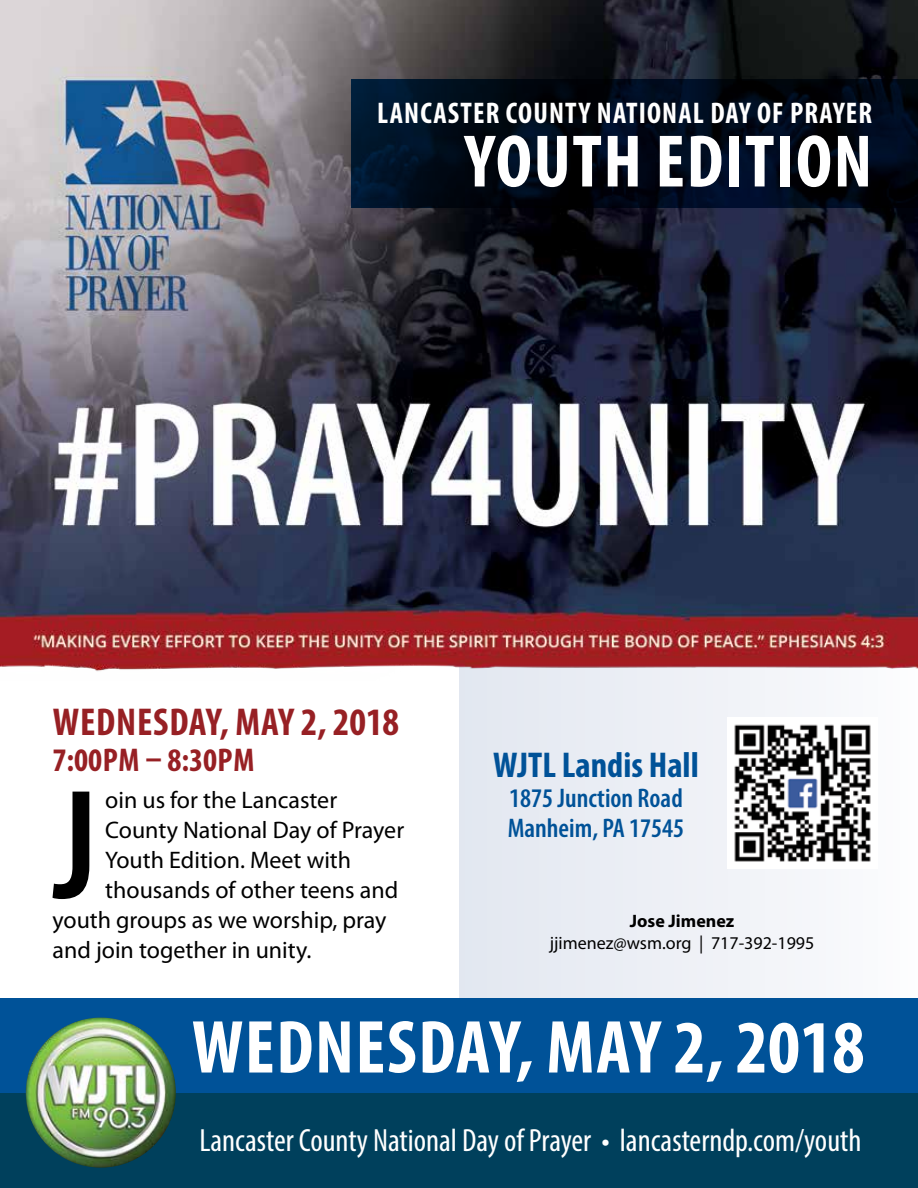
<style>
.page{position:relative;width:918px;height:1188px;background:#fff}
.page>*{position:absolute;margin:0;border:0;box-sizing:border-box;transform-origin:0 0}
.t1{font:600 condensed 157.5px "Myriad Pro";color:#000}
.t2{font:700 condensed 75.75px "Myriad Pro";letter-spacing:.02em;color:#fff}
.t3{font:700 condensed 75px "Myriad Pro";letter-spacing:.02em;color:#fff}
.t4{font:700 condensed 39px "Myriad Pro";letter-spacing:.02em;color:#972024}
.t5{font:700 condensed 36px "Myriad Pro";color:#005298}
.t6{font:700 condensed 33px "Myriad Pro";letter-spacing:.01em;color:#972024}
.t7{font:condensed 32.25px "Myriad Pro";color:#fff}
.t8{font:700 condensed 30px "Myriad Pro";letter-spacing:.04em;color:#fff}
.t9{font:600 condensed 27px/30px "Myriad Pro";color:#005298}
.t10{font:24px "Myriad Pro";color:#000}
.t11{font:18px "Myriad Pro";color:#000}
.t12{font:700 18px "Myriad Pro";color:#000}
</style>
<div class="page">
<div style="left:459px;top:632px;width:459px;height:378px;background:linear-gradient(to right,#e0e6ef,#f9fafc)"></div>
<div style="left:0;top:999px;width:918px;height:102px;background:#005298"></div>
<img style="left:0;top:0;width:918px;height:680px">
<div style="left:0;top:1094px;width:918px;height:94px;background:#00405c"></div>
<img style="left:26px;top:1018px;width:150px;height:150px;border-radius:75px">
<svg style="left:351px;top:79px;width:567px;height:128px;background:#000a19"></svg>
<img style="left:727px;top:718px;width:151px;height:150px">
<p class="t8" style="left:377px;top:94px;width:497px">LANCASTER COUNTY NATIONAL DAY OF PRAYER</p>
<h3 class="t3" style="left:465px;top:115px;width:409px">YOUTH EDITION</h3>
<h3 class="t4" style="left:53px;top:698px;width:348px">WEDNESDAY, MAY 2, 2018</h3>
<h3 class="t6" style="left:52px;top:739px;width:203px">7:00PM – 8:30PM</h3>
<h1 class="t1" style="left:53px;top:748px;width:46px">J</h1>
<p class="t10" style="left:105px;top:785px;width:233px">oin us for the Lancaster</p>
<p class="t10" style="left:105px;top:815px;width:300px">County National Day of Prayer</p>
<p class="t10" style="left:105px;top:845px;width:247px">Youth Edition. Meet with</p>
<p class="t10" style="left:105px;top:875px;width:295px">thousands of other teens and</p>
<p class="t10" style="left:52px;top:905px;width:336px">youth groups as we worship, pray</p>
<p class="t10" style="left:52px;top:935px;width:260px">and join together in unity.</p>
<h3 class="t5" style="left:493px;top:742px;width:207px">WJTL Landis Hall</h3>
<p class="t9" style="left:508px;top:782px;width:178px">1875 Junction Road<br>Manheim, PA 17545</p>
<p class="t12" style="left:630px;top:909px;width:106px">Jose Jimenez</p>
<p class="t11" style="left:550px;top:932px;width:266px">jjimenez@wsm.org | 717-392-1995</p>
<h2 class="t2" style="left:192px;top:1000px;width:674px">WEDNESDAY, MAY 2, 2018</h2>
<h3 class="t7" style="left:200px;top:1120px;width:663px">Lancaster County National Day of Prayer • lancasterndp.com/youth</h3>
</div>
